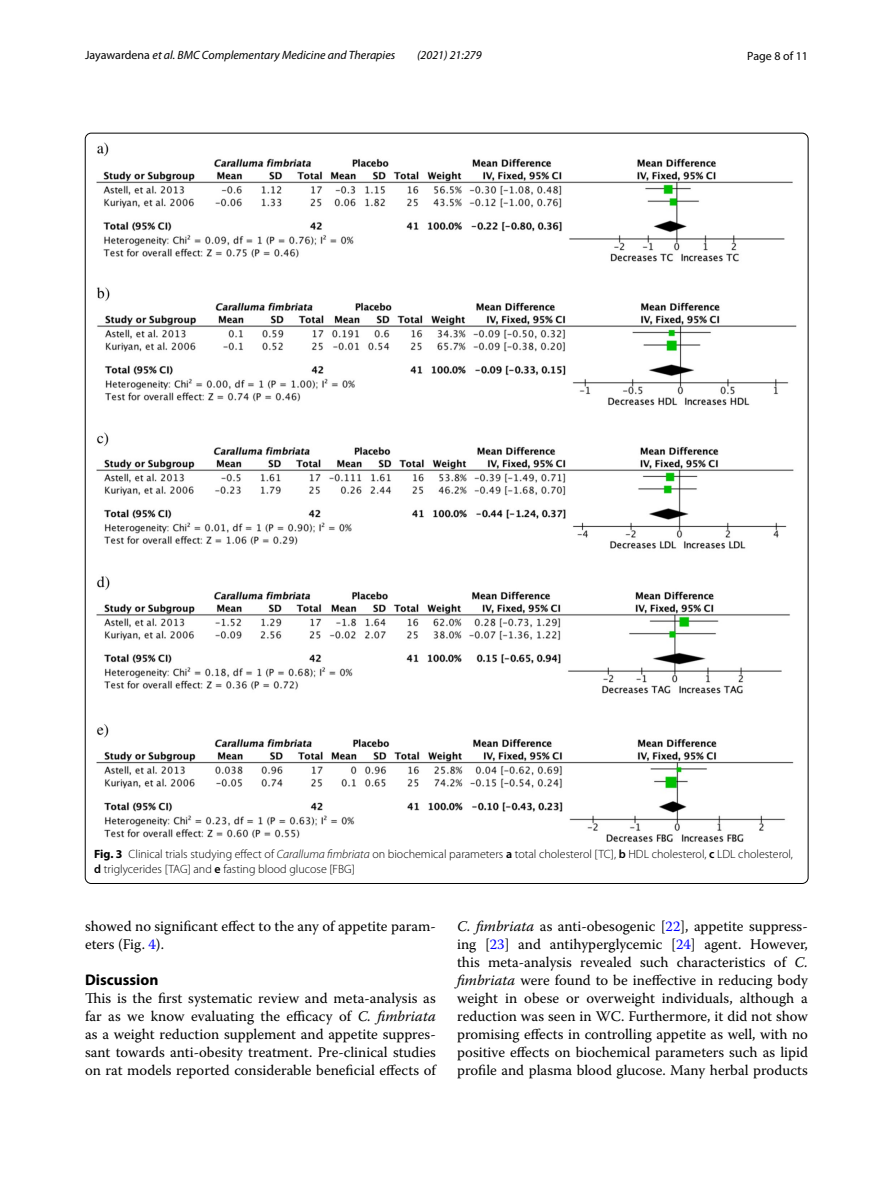
<style>
.page{position:relative;width:893px;height:1187px;background:#fff}
.page>*{position:absolute;margin:0;border:0;box-sizing:border-box;transform-origin:0 0}
.t1{font:700 15.45px "Myriad Pro";color:#000}
.t2{font:14.7px/18px "Warnock Pro";color:#000;text-align:justify}
.t3{font:300 12px/15px "Myriad Pro";color:#000}
.t4{font:italic 12px "Myriad Pro";color:#000}
.t5{font:12px "Myriad Pro";color:#000}
.s1{font-style:normal}
.s2{font-weight:700}
.s3{font-style:italic}
.s4{font-weight:600}
.s5{color:#00f}
</style>
<div class="page">
<img style="left:96px;top:142px;width:701px;height:700px">
<p class="t4" style="left:85px;top:48px;width:312px"><span class="s1">Jayawardena</span> et al. BMC Complementary Medicine and Therapies</p>
<p class="t4" style="left:417px;top:48px;width:66px">(2021) 21:279</p>
<p class="t5" style="left:747px;top:48px;width:62px">Page 8 of 11</p>
<p class="t3" style="left:94px;top:846px;width:700px"><span class="s2">Fig. 3</span> Clinical trials studying effect of <span class="s3">Caralluma fimbriata</span> on biochemical parameters <span class="s4">a</span> total cholesterol [TC], <span class="s4">b</span> HDL cholesterol, <span class="s4">c</span> LDL cholesterol, <span class="s4">d</span> triglycerides [TAG] and <span class="s4">e</span> fasting blood glucose [FBG]</p>
<p class="t2" style="left:85px;top:916px;width:352px">showed no significant effect to the any of appetite param&shy;eters (Fig. <span class="s5">4</span>).</p>
<p class="t1" style="left:85px;top:969px;width:75px">Discussion</p>
<p class="t2" style="left:85px;top:988px;width:352px">This is the first systematic review and meta-analysis as far as we know evaluating the efficacy of <span class="s3">C. fimbriata </span>as a weight reduction supplement and appetite suppres&shy;sant towards anti-obesity treatment. Pre-clinical studies on rat models reported considerable beneficial effects of</p>
<p class="t2" style="left:457px;top:916px;width:352px"><span class="s3">C. fimbriata</span> as anti-obesogenic [<span class="s5">22</span>], appetite suppress&shy;ing [<span class="s5">23</span>] and antihyperglycemic [<span class="s5">24</span>] agent. However, this meta-analysis revealed such characteristics of <span class="s3">C. fimbriata</span> were found to be ineffective in reducing body weight in obese or overweight individuals, although a reduction was seen in WC. Furthermore, it did not show promising effects in controlling appetite as well, with no positive effects on biochemical parameters such as lipid profile and plasma blood glucose. Many herbal products</p>
</div>
